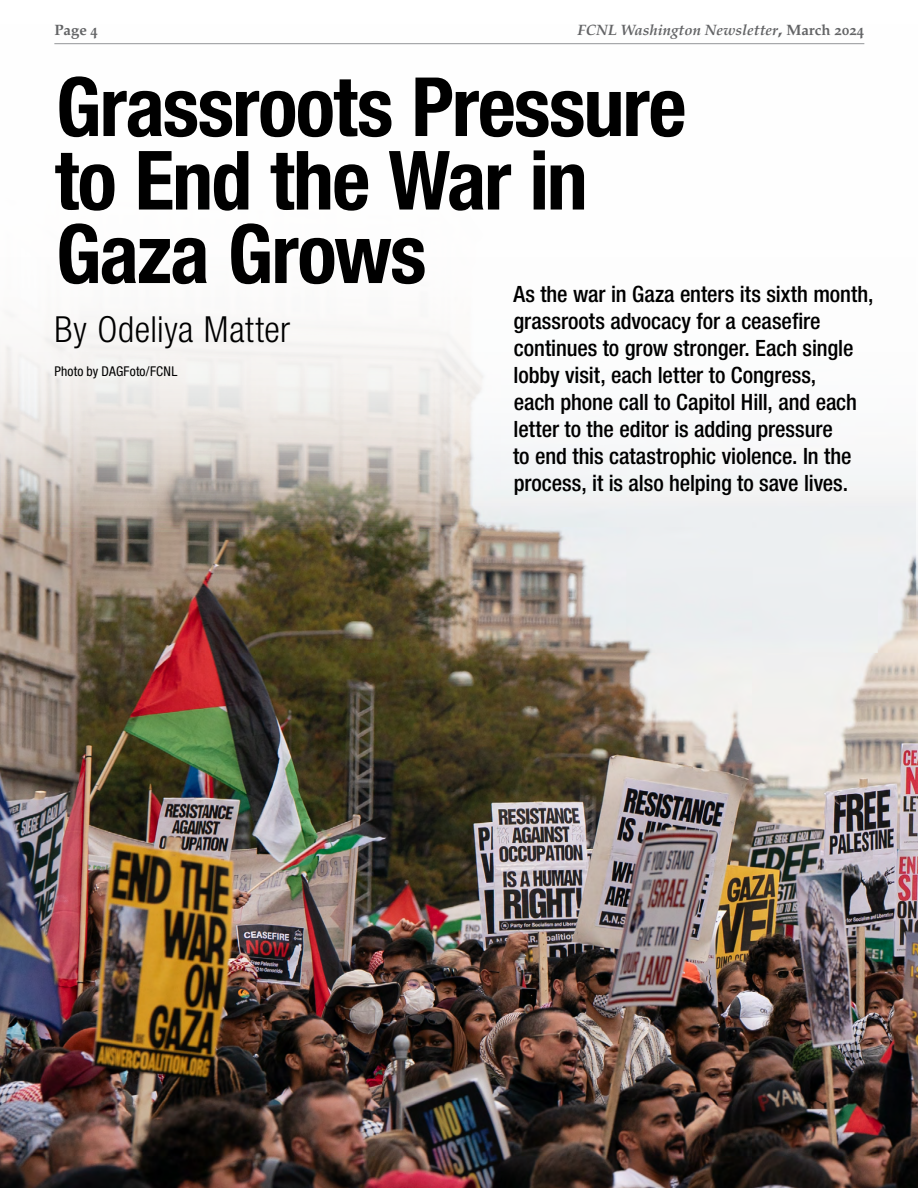
<style>
.page{position:relative;width:918px;height:1188px;background:#fff}
.page>*{position:absolute;margin:0;border:0;box-sizing:border-box;transform-origin:0 0}
.t1{font:700 condensed 81.9px/73.5px "Helvetica Neue LT Std";letter-spacing:-.02em;color:#000}
.t2{font:300 condensed 36px "Helvetica Neue LT Std";letter-spacing:.015em;color:#000}
.t3{font:500 condensed 22.5px/27px "Helvetica Neue LT Std";letter-spacing:-.005em;color:#000}
.t4{font:italic 700 15px "Palatino LT Std";color:#636466}
.t5{font:700 15px "Palatino LT Std";color:#636466}
.t6{font:condensed 13.5px "Helvetica Neue LT Std";letter-spacing:.01em;color:#000}
.s1{font-weight:900;font-style:normal}
.s2{font-style:normal}
</style>
<div class="page">
<img style="left:0;top:534px;width:918px;height:654px">
<hr style="left:917px;top:0;width:1px;height:624px;background:#fff">
<svg style="left:0;top:43px;width:916px;height:491px"></svg>
<hr style="left:54px;top:43px;width:810px;height:1px;background:#939598">
<p class="t5" style="left:54px;top:21px;width:45px">Page 4</p>
<p class="t4" style="left:578px;top:21px;width:288px">FCNL Washington Newsletter<span class="s1">,</span> <span class="s2">March 2024</span></p>
<h1 class="t1" style="left:55px;top:69px;width:633px">Grassroots Pressure to End the War in<br>Gaza Grows</h1>
<p class="t3" style="left:513px;top:280px;width:362px">As the war in Gaza enters its sixth month, grassroots advocacy for a ceasefire continues to grow stronger. Each single lobby visit, each letter to Congress,<br>each phone call to Capitol Hill, and each letter to the editor is adding pressure<br>to end this catastrophic violence. In the process, it is also helping to save lives.</p>
<h2 class="t2" style="left:55px;top:309px;width:237px">By Odeliya Matter</h2>
<p class="t6" style="left:55px;top:363px;width:124px">Photo by DAGFoto/FCNL</p>
</div>
